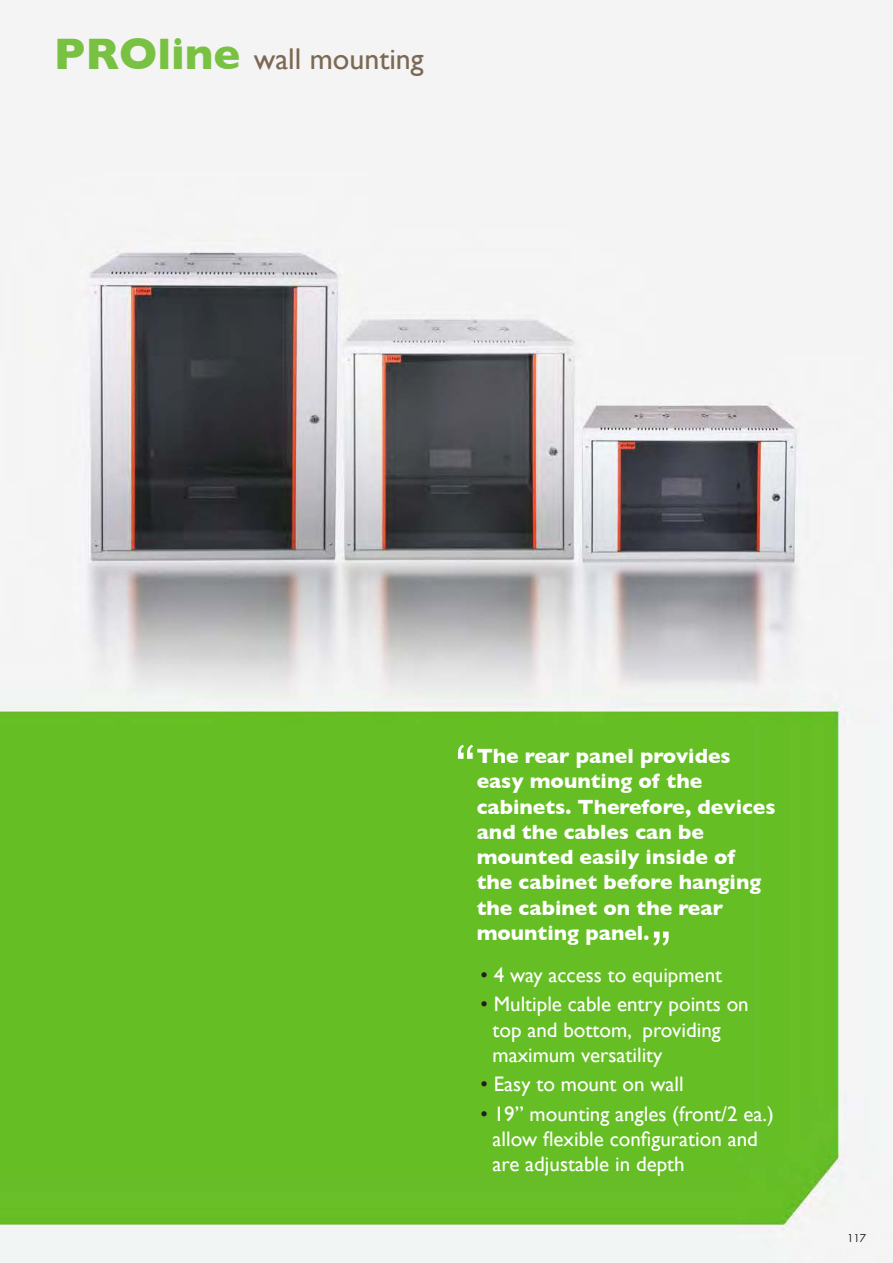
<style>
.page{position:relative;width:893px;height:1263px;background:#fff}
.page>*{position:absolute;margin:0;border:0;box-sizing:border-box;transform-origin:0 0}
.t1{font:30px "Gill Sans";color:#7c6954}
.t2{font:21px/25.2px "Gill Sans";color:#fff}
.t3{font:700 21px/25.2px "Gill Sans";color:#fff}
.t4{font:10.5px "Futura";color:#231f20}
.s1{font-weight:700;font-size:45px;color:#79c142}
.s2{color:#231f20}
</style>
<div class="page">
<img style="left:0;top:0;width:893px;height:1263px">
<svg style="left:458px;top:745px;width:15px;height:14px"></svg>
<svg style="left:653px;top:931px;width:16px;height:15px"></svg>
<h1 class="t1" style="left:54px;top:47px;width:371px"><span class="s1">PROline</span> wall mounting</h1>
<p class="t3" style="left:477px;top:745px;width:300px">The rear panel provides easy mounting of the cabinets. Therefore, devices and the cables can be mounted easily inside of the cabinet before hanging the cabinet on the rear mounting panel.</p>
<p class="t2" style="left:480px;top:964px;width:243px"><span class="s2">•</span> 4 way access to equipment</p>
<p class="t2" style="left:492px;top:993px;width:258px;text-indent:-12px"><span class="s2">•</span> Multiple cable entry points on top and bottom, providing maximum versatility</p>
<p class="t2" style="left:480px;top:1073px;width:205px"><span class="s2">•</span> Easy to mount on wall</p>
<p class="t2" style="left:492px;top:1102px;width:283px;text-indent:-12px"><span class="s2">•</span> 19” mounting angles (front/2 ea.) allow lexible coniguration and are adjustable in depth</p>
<p class="t4" style="left:847px;top:1233px;width:21px">117</p>
</div>
